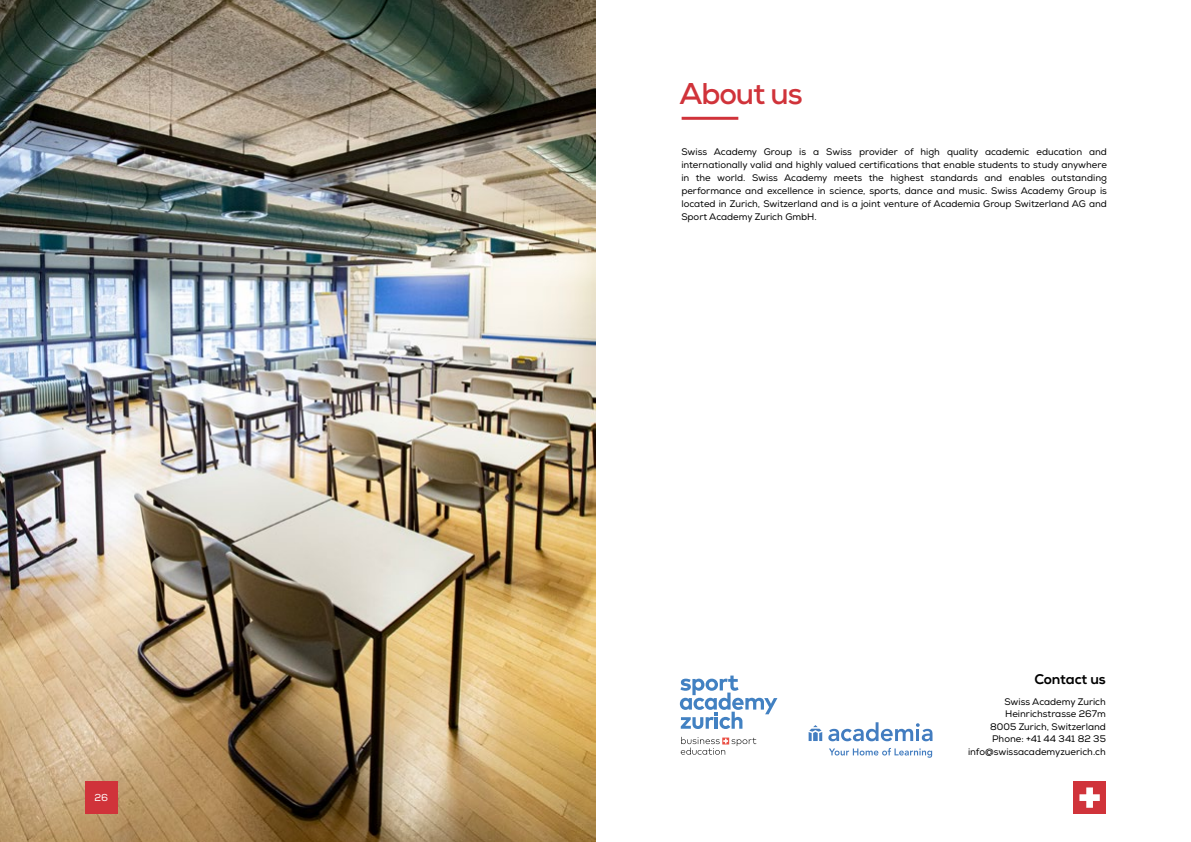
<style>
.page{position:relative;width:1191px;height:842px;background:#fff}
.page>*{position:absolute;margin:0;border:0;box-sizing:border-box;transform-origin:0 0}
.t1{font:700 30px "Nexa";letter-spacing:-.035em;color:#d0333a}
.t2{font:14px "Nexa X Bold";letter-spacing:-.01em;color:#000}
.t3{font:10px "Nexa";color:#fff}
.t4{font:9.5px/13px "Nexa";color:#000;text-align:justify}
</style>
<div class="page">
<img style="left:0;top:0;width:595px;height:842px">
<hr style="left:681px;top:117px;width:57px;height:3px;background:#d0333a">
<svg style="left:680px;top:675px;width:97px;height:54px"></svg>
<svg style="left:681px;top:737px;width:75px;height:18px"></svg>
<div style="left:1073px;top:781px;width:33px;height:33px;background:#d0333a"></div>
<svg style="left:1079px;top:787px;width:20px;height:21px"></svg>
<svg style="left:828px;top:722px;width:104px;height:19px"></svg>
<svg style="left:808px;top:725px;width:14px;height:16px"></svg>
<svg style="left:829px;top:748px;width:103px;height:10px"></svg>
<div style="left:85px;top:781px;width:33px;height:33px;background:#d0333a"></div>
<p class="t3" style="left:94px;top:791px;width:15px">26</p>
<p class="t1" style="left:679px;top:74px;width:125px">About us</p>
<p class="t4" style="left:681px;top:145px;width:427px">Swiss Academy Group is a Swiss provider of high quality academic education and internationally valid and highly valued certifications that enable students to study anywhere in the world. Swiss Academy meets the highest standards and enables outstanding performance and excellence in science, sports, dance and music. Swiss Academy Group is located in Zurich, Switzerland and is a joint venture of Academia Group Switzerland AG and Sport Academy Zurich GmbH.</p>
<p class="t2" style="left:1034px;top:671px;width:73px">Contact us</p>
<p class="t4" style="left:1004px;top:695px;width:103px">Swiss Academy Zurich</p>
<p class="t4" style="left:1005px;top:708px;width:102px">Heinrichstrasse 267m</p>
<p class="t4" style="left:990px;top:720px;width:117px">8005 Zurich, Switzerland</p>
<p class="t4" style="left:992px;top:733px;width:115px">Phone: +41 44 341 82 35</p>
<p class="t4" style="left:968px;top:745px;width:139px">info@swissacademyzuerich.ch</p>
</div>
